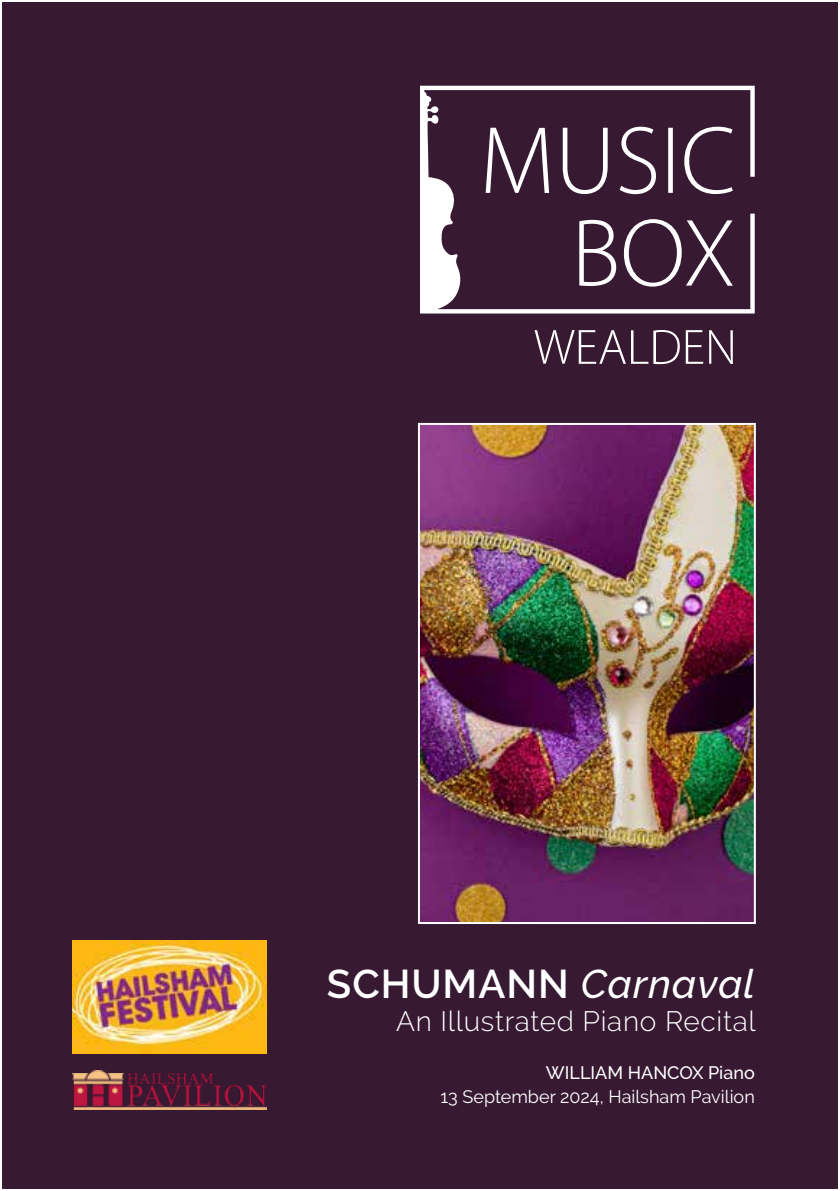
<style>
.page{position:relative;width:840px;height:1191px;background:#fff}
.page>*{position:absolute;margin:0;border:0;box-sizing:border-box;transform-origin:0 0}
.t1{font:600 40px "Raleway";letter-spacing:.025em;color:#fff}
.t2{font:300 28px "Raleway";letter-spacing:.025em;color:#fff}
.t3{font:18px "Raleway";color:#fff}
.t4{font:500 18px "Raleway";color:#fff}
.s1{font-weight:500;font-style:italic}
</style>
<div class="page">
<div style="left:2px;top:2px;width:835px;height:1187px;background:#371932"></div>
<svg style="left:420px;top:86px;width:334px;height:227px"></svg>
<svg style="left:485px;top:127px;width:247px;height:237px"></svg>
<img style="left:420px;top:426px;width:332px;height:495px">
<div style="left:417px;top:423px;width:338px;height:501px;border:2px solid #fff"></div>
<img style="left:72px;top:1070px;width:194px;height:39px">
<img style="left:72px;top:940px;width:194px;height:113px">
<h1 class="t1" style="left:327px;top:960px;width:429px">SCHUMANN <span class="s1">Carnaval</span></h1>
<h2 class="t2" style="left:396px;top:1005px;width:361px">An Illustrated Piano Recital</h2>
<p class="t4" style="left:545px;top:1062px;width:210px">WILLIAM HANCOX Piano</p>
<p class="t3" style="left:440px;top:1086px;width:315px">13 September 2024, Hailsham Pavilion</p>
</div>
